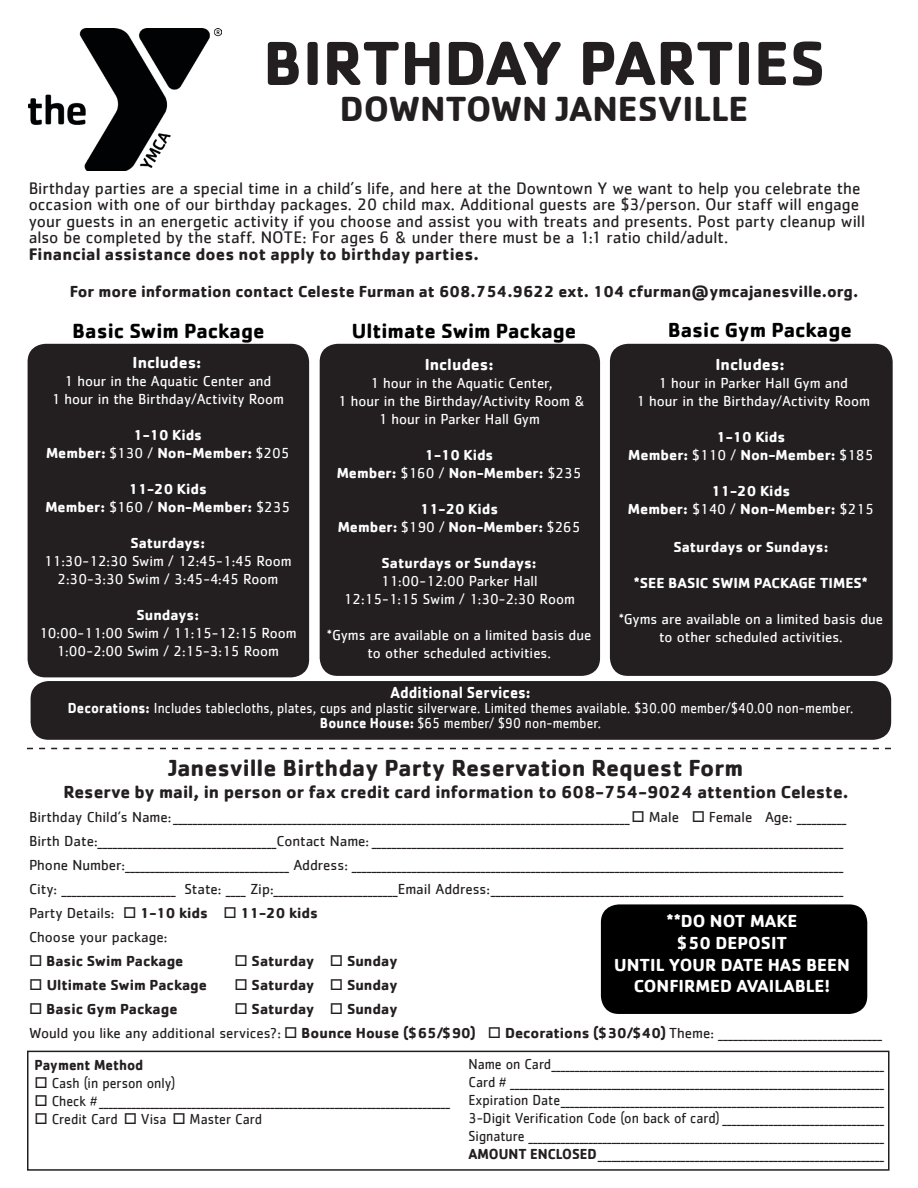
<style>
.page{position:relative;width:918px;height:1188px;background:#fff}
.page>*{position:absolute;margin:0;border:0;box-sizing:border-box;transform-origin:0 0}
.t1{font:700 64.5px "Cachet";color:#231f20}
.t2{font:700 36px "Cachet";color:#231f20}
.t3{font:700 24px "Cachet";color:#231f20}
.t4{font:700 21.15px "Cachet";color:#000}
.t5{font:700 21px "Cachet";color:#000}
.t6{font:700 18px "Cachet";color:#231f20}
.t7{font:700 18px/21.6px "Cachet";color:#fff;text-align:center}
.t8{font:17.25px/16.5px "Cachet";color:#231f20}
.t9{font:700 16.5px "Cachet";color:#231f20}
.t10{font:700 16.5px "Cachet";color:#fff}
.t11{font:700 16.5px "Cachet";color:#fff;scale:.9 1}
.t12{font:15px/24px "Cachet";color:#231f20}
.t13{font:15px/18px "Cachet";color:#231f20;text-align:justify;scale:.93 1}
.t14{font:15px/18px "Cachet";color:#fff;text-align:center}
.t15{font:700 15px/18px "Cachet";color:#fff;text-align:center}
.t16{font:15px "Cachet";color:#fff;scale:.9 1}
.t17{font:700 15px "Cachet";color:#231f20}
.t18{font:700 15px "Cachet";color:#231f20;scale:.93 1}
.s1{font-weight:700}
.s2{font-weight:400}
</style>
<div class="page">
<img style="left:29px;top:28px;width:192px;height:143px">
<div style="left:28px;top:344px;width:281px;height:333px;background:#231f20;border-radius:18px"></div>
<div style="left:320px;top:344px;width:280px;height:332px;background:#231f20;border-radius:18px"></div>
<div style="left:610px;top:344px;width:283px;height:332px;background:#231f20;border-radius:18px"></div>
<div style="left:31px;top:681px;width:860px;height:59px;background:#231f20;border-radius:18px"></div>
<div style="left:27px;top:1051px;width:863px;height:120px;border:2px solid #231f20"></div>
<svg style="left:27px;top:748px;width:864px;height:1px"></svg>
<div style="left:601px;top:904px;width:266px;height:110px;background:#000;border-radius:18px"></div>
<p class="t1" style="left:263px;top:22px;width:564px">BIRTHDAY PARTIES</p>
<p class="t2" style="left:340px;top:86px;width:410px">DOWNTOWN JANESVILLE</p>
<p class="t8" style="left:29px;top:180px;width:838px">Birthday parties are a special time in a child’s life, and here at the Downtown Y we want to help you celebrate the occasion with one of our birthday packages. 20 child max. Additional guests are $3/person. Our staff will engage your guests in an energetic activity if you choose and assist you with treats and presents. Post party cleanup will also be completed by the staff. NOTE: For ages 6 &amp; under there must be a 1:1 ratio child/adult.<br><span class="s1">Financial assistance does not apply to birthday parties.</span></p>
<p class="t9" style="left:70px;top:281px;width:790px">For more information contact Celeste Furman at 608.754.9622 ext. 104 cfurman@ymcajanesville.org.</p>
<p class="t4" style="left:72px;top:317px;width:194px">Basic Swim Package</p>
<p class="t4" style="left:352px;top:317px;width:226px">Ultimate Swim Package</p>
<p class="t5" style="left:668px;top:317px;width:185px">Basic Gym Package</p>
<p class="t10" style="left:133px;top:352px;width:70px">Includes:</p>
<p class="t14" style="left:52px;top:371px;width:234px">1 hour in the Aquatic Center and<br>1 hour in the Birthday/Activity Room</p>
<p class="t15" style="left:46px;top:425px;width:245px">1-10 Kids<br>Member: <span class="s2">$130 /</span> Non-Member: <span class="s2">$205</span></p>
<p class="t15" style="left:129px;top:479px;width:80px">11-20 Kids</p>
<p class="t15" style="left:45px;top:497px;width:246px">Member: <span class="s2">$160 /</span> Non-Member: <span class="s2">$235</span></p>
<p class="t14" style="left:44px;top:533px;width:249px"><span class="s1">Saturdays:<br></span>11:30-12:30 Swim / 12:45-1:45 Room<br>2:30-3:30 Swim / 3:45-4:45 Room</p>
<p class="t14" style="left:39px;top:605px;width:259px"><span class="s1">Sundays:<br></span>10:00-11:00 Swim / 11:15-12:15 Room<br>1:00-2:00 Swim / 2:15-3:15 Room</p>
<p class="t10" style="left:425px;top:353px;width:70px">Includes:</p>
<p class="t14" style="left:338px;top:373px;width:249px">1 hour in the Aquatic Center,<br>1 hour in the Birthday/Activity Room &amp;<br>1 hour in Parker Hall Gym</p>
<p class="t15" style="left:337px;top:445px;width:246px">1-10 Kids<br>Member: <span class="s2">$160 /</span> Non-Member: <span class="s2">$235</span></p>
<p class="t15" style="left:420px;top:499px;width:80px">11-20 Kids</p>
<p class="t15" style="left:338px;top:517px;width:244px">Member: <span class="s2">$190 /</span> Non-Member: <span class="s2">$265</span></p>
<p class="t14" style="left:344px;top:553px;width:233px"><span class="s1">Saturdays or Sundays:<br></span>11:00-12:00 Parker Hall<br>12:15-1:15 Swim / 1:30-2:30 Room</p>
<p class="t14" style="left:327px;top:625px;width:266px">*Gyms are available on a limited basis due to other scheduled activities.</p>
<p class="t10" style="left:715px;top:353px;width:71px">Includes:</p>
<p class="t14" style="left:636px;top:373px;width:236px">1 hour in Parker Hall Gym and<br>1 hour in the Birthday/Activity Room</p>
<p class="t15" style="left:628px;top:427px;width:247px">1-10 Kids<br>Member: <span class="s2">$110 /</span> Non-Member: <span class="s2">$185</span></p>
<p class="t15" style="left:712px;top:481px;width:80px">11-20 Kids</p>
<p class="t15" style="left:628px;top:499px;width:248px">Member: <span class="s2">$140 /</span> Non-Member: <span class="s2">$215</span></p>
<p class="t15" style="left:673px;top:537px;width:157px">Saturdays or Sundays:</p>
<p class="t15" style="left:634px;top:573px;width:235px">*SEE BASIC SWIM PACKAGE TIMES*</p>
<p class="t14" style="left:619px;top:609px;width:266px">*Gyms are available on a limited basis due to other scheduled activities.</p>
<p class="t11" style="left:390px;top:682px;width:157px">Additional Services:</p>
<p class="t16" style="left:68px;top:699px;width:874px"><span class="s1">Decorations:</span> Includes tablecloths, plates, cups and plastic silverware. Limited themes available. $30.00 member/$40.00 non-member.</p>
<p class="t16" style="left:320px;top:714px;width:314px"><span class="s1">Bounce House:</span> $65 member/ $90 non-member.</p>
<p class="t3" style="left:169px;top:753px;width:576px">Janesville Birthday Party Reservation Request Form</p>
<p class="t6" style="left:63px;top:780px;width:787px">Reserve by mail, in person or fax credit card information to 608-754-9024 attention Celeste.</p>
<p class="t12" style="left:29px;top:805px;width:819px">Birthday Child’s Name:____________________________________________________________________________________________□ Male □ Female Age: __________ Birth Date:____________________________________Contact Name: _______________________________________________________________________________________________ Phone Number:_________________________________ Address: ___________________________________________________________________________________________________ City: _______________________ State: ____ Zip:_________________________Email Address:_______________________________________________________________________ Party Details: □ <span class="s1">1-10 kids</span> □ <span class="s1">11-20 kids</span></p>
<p class="t12" style="left:29px;top:925px;width:140px">Choose your package:</p>
<p class="t17" style="left:29px;top:952px;width:156px">□ Basic Swim Package</p>
<p class="t17" style="left:235px;top:952px;width:165px">□ Saturday □ Sunday</p>
<p class="t17" style="left:29px;top:976px;width:179px">□ Ultimate Swim Package</p>
<p class="t17" style="left:235px;top:976px;width:165px">□ Saturday □ Sunday</p>
<p class="t17" style="left:29px;top:1000px;width:150px">□ Basic Gym Package</p>
<p class="t17" style="left:235px;top:1000px;width:165px">□ Saturday □ Sunday</p>
<p class="t12" style="left:29px;top:1021px;width:855px">Would you like any additional services?: □ <span class="s1">Bounce House ($65/$90)</span> □ <span class="s1">Decorations ($30/$40)</span> Theme: _________________________________</p>
<p class="t18" style="left:35px;top:1055px;width:118px">Payment Method</p>
<p class="t13" style="left:35px;top:1073px;width:153px">□ Cash (in person only)</p>
<p class="t13" style="left:35px;top:1091px;width:448px">□ Check # ____________________________________________________________________________</p>
<p class="t13" style="left:35px;top:1109px;width:246px">□ Credit Card □ Visa □ Master Card</p>
<p class="t7" style="left:614px;top:910px;width:237px">**DO NOT MAKE<br>$50 DEPOSIT<br>UNTIL YOUR DATE HAS BEEN<br>CONFIRMED AVAILABLE!</p>
<p class="t13" style="left:469px;top:1055px;width:448px">Name on Card________________________________________________________________________ Card # _________________________________________________________________________________ Expiration Date______________________________________________________________________ 3-Digit Verification Code (on back of card) ___________________________________ Signature _____________________________________________________________________________ <span class="s1">AMOUNT ENCLOSED</span>______________________________________________________________</p>
</div>
